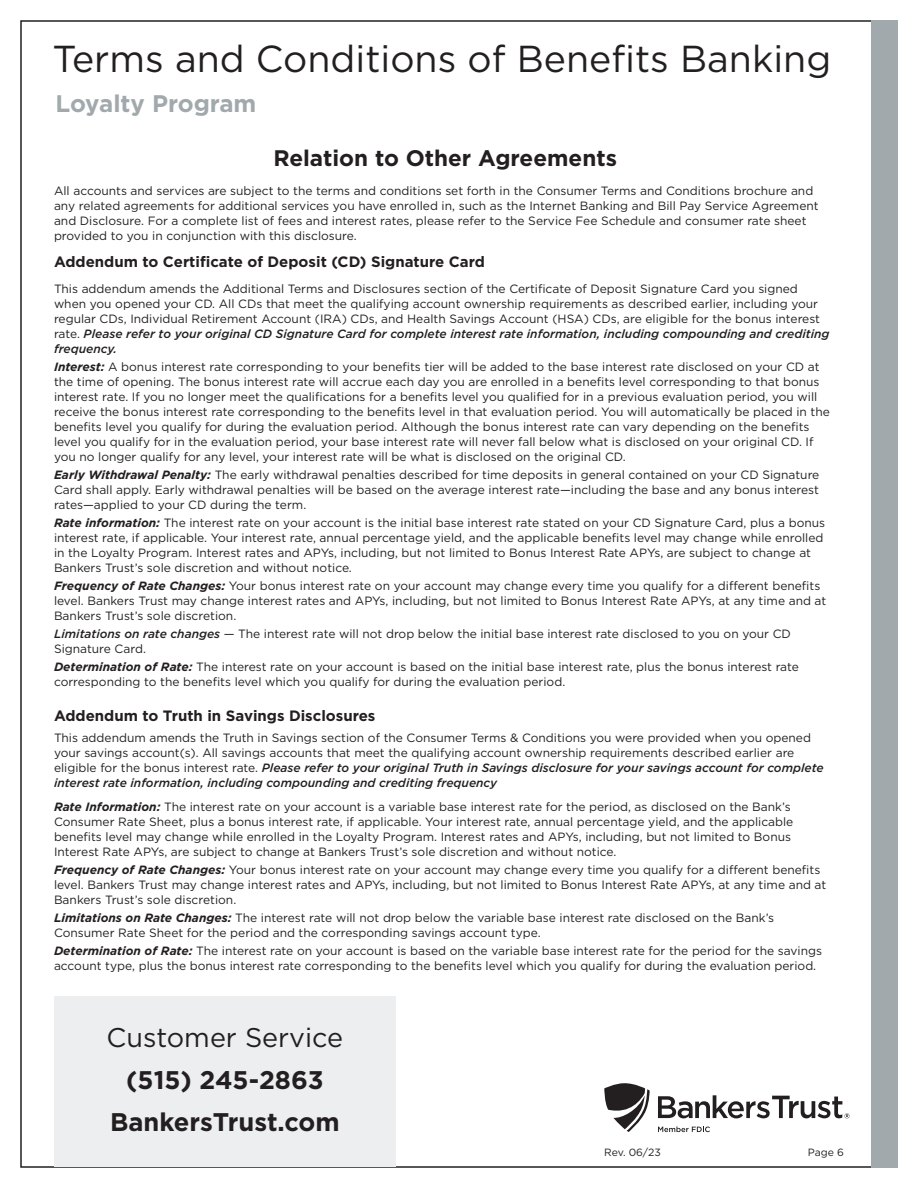
<style>
.page{position:relative;width:918px;height:1188px;background:#fff}
.page>*{position:absolute;margin:0;border:0;box-sizing:border-box;transform-origin:0 0}
.t1{font:37.5px "Gotham";color:#231f20}
.t2{font:27px "Gotham";color:#231f20}
.t3{font:700 25.5px/41.7px "Gotham";color:#231f20;text-align:center}
.t4{font:700 24px "Gotham";color:#a1a9ad}
.t5{font:700 22.5px "Gotham";color:#231f20}
.t6{font:700 15px "Gotham";color:#231f20}
.t7{font:12px/15px "Gotham";color:#231f20}
.t8{font:10.5px "Gotham";color:#231f20}
.s1{font-weight:500;font-style:italic}
.s2{font-weight:700;font-style:italic}
</style>
<div class="page">
<div style="left:871px;top:20px;width:27px;height:1148px;background:#a1a9ad"></div>
<svg style="left:604px;top:1083px;width:46px;height:49px"></svg>
<svg style="left:658px;top:1095px;width:192px;height:23px"></svg>
<svg style="left:658px;top:1126px;width:52px;height:6px"></svg>
<div style="left:54px;top:996px;width:342px;height:170px;background:#edeeef"></div>
<h1 class="t1" style="left:52px;top:35px;width:780px">Terms and Conditions of Benefits Banking</h1>
<h3 class="t4" style="left:56px;top:88px;width:202px">Loyalty Program</h3>
<h3 class="t5" style="left:273px;top:143px;width:345px">Relation to Other Agreements</h3>
<p class="t7" style="left:54px;top:183px;width:766px">All accounts and services are subject to the terms and conditions set forth in the Consumer Terms and Conditions brochure and any related agreements for additional services you have enrolled in, such as the Internet Banking and Bill Pay Service Agreement and Disclosure. For a complete list of fees and interest rates, please refer to the Service Fee Schedule and consumer rate sheet provided to you in conjunction with this disclosure.</p>
<p class="t6" style="left:54px;top:252px;width:433px">Addendum to Certificate of Deposit (CD) Signature Card</p>
<p class="t7" style="left:54px;top:281px;width:777px">This addendum amends the Additional Terms and Disclosures section of the Certificate of Deposit Signature Card you signed when you opened your CD. All CDs that meet the qualifying account ownership requirements as described earlier, including your regular CDs, Individual Retirement Account (IRA) CDs, and Health Savings Account (HSA) CDs, are eligible for the bonus interest rate. <span class="s1">Please refer to your original CD Signature Card for complete interest rate information, including compounding and crediting frequency.</span></p>
<p class="t7" style="left:54px;top:359px;width:777px"><span class="s2">Interest:</span> A bonus interest rate corresponding to your benefits tier will be added to the base interest rate disclosed on your CD at the time of opening. The bonus interest rate will accrue each day you are enrolled in a benefits level corresponding to that bonus interest rate. If you no longer meet the qualifications for a benefits level you qualified for in a previous evaluation period, you will receive the bonus interest rate corresponding to the benefits level in that evaluation period. You will automatically be placed in the benefits level you qualify for during the evaluation period. Although the bonus interest rate can vary depending on the benefits level you qualify for in the evaluation period, your base interest rate will never fall below what is disclosed on your original CD. If you no longer qualify for any level, your interest rate will be what is disclosed on the original CD.</p>
<p class="t7" style="left:54px;top:467px;width:767px;text-align:justify"><span class="s2">Early Withdrawal Penalty:</span> The early withdrawal penalties described for time deposits in general contained on your CD Signature Card shall apply. Early withdrawal penalties will be based on the average interest rate—including the base and any bonus interest rates—applied to your CD during the term.</p>
<p class="t7" style="left:54px;top:515px;width:773px"><span class="s2">Rate information:</span> The interest rate on your account is the initial base interest rate stated on your CD Signature Card, plus a bonus interest rate, if applicable. Your interest rate, annual percentage yield, and the applicable benefits level may change while enrolled in the Loyalty Program. Interest rates and APYs, including, but not limited to Bonus Interest Rate APYs, are subject to change at Bankers Trust’s sole discretion and without notice.</p>
<p class="t7" style="left:54px;top:578px;width:774px"><span class="s2">Frequency of Rate Changes:</span> Your bonus interest rate on your account may change every time you qualify for a different benefits level. Bankers Trust may change interest rates and APYs, including, but not limited to Bonus Interest Rate APYs, at any time and at<br>Bankers Trust’s sole discretion.</p>
<p class="t7" style="left:54px;top:626px;width:738px"><span class="s1">Limitations on rate changes</span> — The interest rate will not drop below the initial base interest rate disclosed to you on your CD<br>Signature Card.</p>
<p class="t7" style="left:54px;top:659px;width:746px"><span class="s2">Determination of Rate:</span> The interest rate on your account is based on the initial base interest rate, plus the bonus interest rate corresponding to the benefits level which you qualify for during the evaluation period.</p>
<p class="t6" style="left:54px;top:706px;width:323px">Addendum to Truth in Savings Disclosures</p>
<p class="t7" style="left:54px;top:730px;width:771px">This addendum amends the Truth in Savings section of the Consumer Terms &amp; Conditions you were provided when you opened your savings account(s). All savings accounts that meet the qualifying account ownership requirements described earlier are eligible for the bonus interest rate. <span class="s1">Please refer to your original Truth in Savings disclosure for your savings account for complete interest rate information, including compounding and crediting frequency</span></p>
<p class="t7" style="left:54px;top:799px;width:741px"><span class="s2">Rate Information:</span> The interest rate on your account is a variable base interest rate for the period, as disclosed on the Bank’s Consumer Rate Sheet, plus a bonus interest rate, if applicable. Your interest rate, annual percentage yield, and the applicable benefits level may change while enrolled in the Loyalty Program. Interest rates and APYs, including, but not limited to Bonus Interest Rate APYs, are subject to change at Bankers Trust’s sole discretion and without notice.</p>
<p class="t7" style="left:54px;top:862px;width:774px"><span class="s2">Frequency of Rate Changes:</span> Your bonus interest rate on your account may change every time you qualify for a different benefits level. Bankers Trust may change interest rates and APYs, including, but not limited to Bonus Interest Rate APYs, at any time and at<br>Bankers Trust’s sole discretion.</p>
<p class="t7" style="left:54px;top:910px;width:722px"><span class="s2">Limitations on Rate Changes:</span> The interest rate will not drop below the variable base interest rate disclosed on the Bank’s<br>Consumer Rate Sheet for the period and the corresponding savings account type.</p>
<p class="t7" style="left:54px;top:943px;width:770px"><span class="s2">Determination of Rate:</span> The interest rate on your account is based on the variable base interest rate for the period for the savings account type, plus the bonus interest rate corresponding to the benefits level which you qualify for during the evaluation period.</p>
<h2 class="t2" style="left:107px;top:1020px;width:238px">Customer Service</h2>
<h3 class="t3" style="left:110px;top:1059px;width:231px">(515) 245-2863<br>BankersTrust.com</h3>
<p class="t8" style="left:604px;top:1146px;width:58px">Rev. 06/23</p>
<p class="t8" style="left:808px;top:1146px;width:38px">Page 6</p>
</div>
